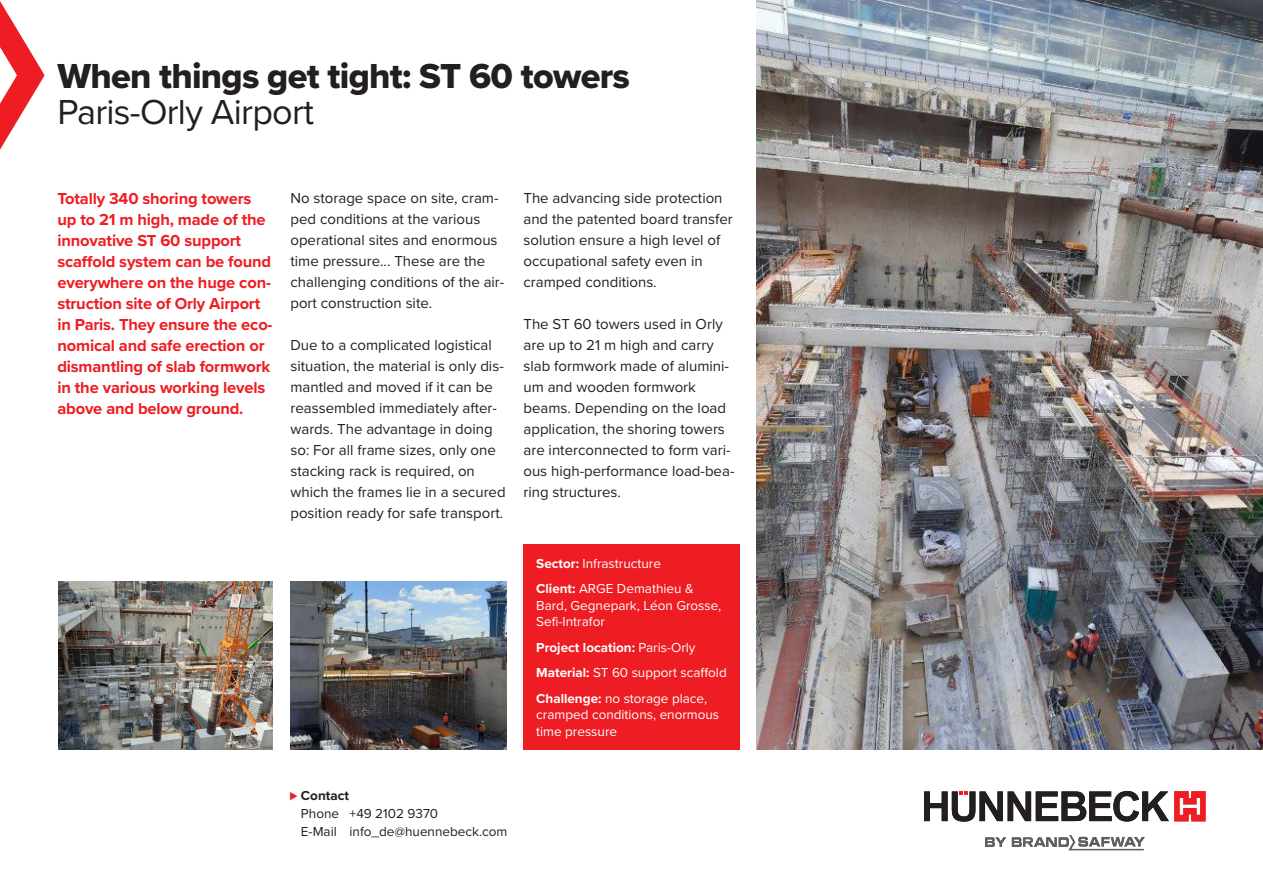
<style>
.page{position:relative;width:1263px;height:893px;background:#fff}
.page>*{position:absolute;margin:0;border:0;box-sizing:border-box;transform-origin:0 0}
.t1{font:36px "Proxima Nova Extrabld";letter-spacing:-.02em;color:#231f20}
.t2{font:36px "Proxima Nova";letter-spacing:-.02em;color:#231f20}
.t3{font:700 16.5px/21px "Proxima Nova";letter-spacing:-.01em;color:#ee1d23}
.t4{font:15px/21px "Proxima Nova";color:#231f20}
.t5{font:13.5px/16.5px "Proxima Nova";color:#fff}
.t6{font:13.5px/18px "Proxima Nova";color:#231f20}
.t7{font:700 13.5px "Proxima Nova";color:#fff}
.s1{font-weight:700}
.s2{font-weight:400}
.s3{font-weight:700;color:#ee1d23}
</style>
<div class="page">
<svg style="left:0;top:1px;width:45px;height:149px"></svg>
<svg style="left:924px;top:791px;width:281px;height:31px"></svg>
<svg style="left:1012px;top:835px;width:133px;height:15px"></svg>
<svg style="left:985px;top:837px;width:21px;height:10px"></svg>
<div style="left:523px;top:544px;width:216px;height:205px;background:#ee1d23"></div>
<img style="left:58px;top:581px;width:215px;height:168px">
<img style="left:290px;top:581px;width:216px;height:168px">
<img style="left:756px;top:0;width:507px;height:749px">
<p class="t1" style="left:57px;top:49px;width:574px">When things get tight: ST 60 towers</p>
<p class="t2" style="left:57px;top:85px;width:258px">Paris-Orly Airport</p>
<p class="t3" style="left:57px;top:188px;width:217px">Totally 340 shoring towers up to 21 m high, made of the innovative ST 60 support scaffold system can be found everywhere on the huge con&shy;struction site of Orly Airport in Paris. They ensure the eco&shy;nomical and safe erection or dismantling of slab formwork in the various working levels above and below ground.</p>
<p class="t4" style="left:290px;top:187px;width:215px">No storage space on site, cram&shy;ped conditions at the various operational sites and enormous time pressure... These are the challenging conditions of the air&shy;port construction site.</p>
<p class="t4" style="left:290px;top:334px;width:217px">Due to a complicated logistical situation, the material is only dis&shy;mantled and moved if it can be reassembled immediately after&shy;wards. The advantage in doing so: For all frame sizes, only one stacking rack is required, on which the frames lie in a secured position ready for safe transport.</p>
<p class="t4" style="left:523px;top:187px;width:211px">The advancing side protection and the patented board transfer solution ensure a high level of occupational safety even in cramped conditions.</p>
<p class="t4" style="left:523px;top:313px;width:213px">The ST 60 towers used in Orly are up to 21 m high and carry slab formwork made of alumini&shy;um and wooden formwork beams. Depending on the load application, the shoring towers are interconnected to form vari&shy;ous high-performance load-bea&shy;ring structures.</p>
<p class="t5" style="left:536px;top:554px;width:126px"><span class="s1">Sector:</span> Infrastructure</p>
<p class="t5" style="left:536px;top:580px;width:187px"><span class="s1">Client:</span> ARGE Demathieu &amp;<br>Bard, Gegnepark, Léon Grosse,<br>Sefi-Intrafor</p>
<p class="t7" style="left:536px;top:637px;width:161px">Project location: <span class="s2">Paris-Orly</span></p>
<p class="t5" style="left:536px;top:664px;width:192px"><span class="s1">Material:</span> ST 60 support scaffold</p>
<p class="t5" style="left:536px;top:689px;width:184px"><span class="s1">Challenge:</span> no storage place, cramped conditions, enormous time pressure</p>
<p class="t6" style="left:301px;top:786px;width:208px;text-indent:-11px"><span class="s3">⊲</span> <span class="s1">Contact<br></span>Phone +49 2102 9370<br>E-Mail info_de@huennebeck.com</p>
</div>
